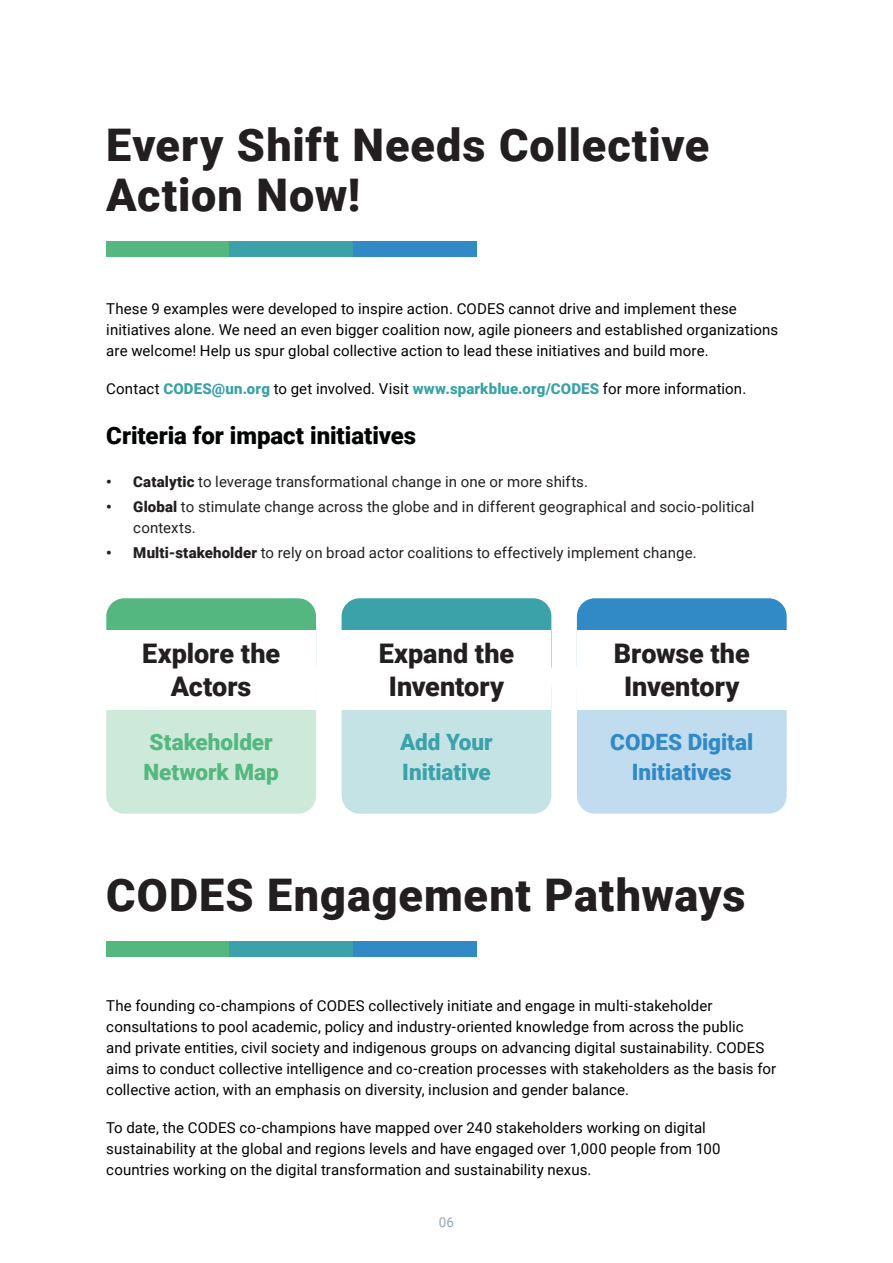
<style>
.page{position:relative;width:893px;height:1263px;background:#fff}
.page>*{position:absolute;margin:0;border:0;box-sizing:border-box;transform-origin:0 0}
.t1{font:900 45px/49.5px "Roboto";letter-spacing:.02em;color:#231f20}
.t2{font:900 27px/32.4px "Roboto";color:#231f20;text-align:center}
.t3{font:900 24px "Roboto";letter-spacing:-.005em;color:#010202}
.t4{font:900 22.5px/30px "Roboto";color:#318ac6;text-align:center}
.t5{font:900 22.5px/30px "Roboto";color:#54b77f}
.t6{font:900 22.5px/30px "Roboto";letter-spacing:-.005em;color:#3aa2a8}
.t7{font:15px/21px "Roboto";letter-spacing:.005em;color:#010202}
.t8{font:15px/21px "Roboto";letter-spacing:.005em;color:#231f20}
.t9{font:13.5px "Roboto";color:#95a6b5}
.s1{font-weight:900;color:#3aa2a8}
.s2{font-weight:900}
</style>
<div class="page">
<div style="left:342px;top:598px;width:209px;height:85px;background:#3aa2a8;border-radius:18px"></div>
<div style="left:577px;top:598px;width:210px;height:85px;background:#318ac6;border-radius:18px"></div>
<div style="left:106px;top:598px;width:210px;height:85px;background:#54b77f;border-radius:18px"></div>
<div style="left:342px;top:671px;width:209px;height:143px;background:#c4e3e5;border-radius:18px"></div>
<div style="left:342px;top:630px;width:209px;height:80px;background:#fff"></div>
<div style="left:577px;top:671px;width:210px;height:143px;background:#c1dcee;border-radius:18px"></div>
<div style="left:577px;top:630px;width:210px;height:80px;background:#fff"></div>
<div style="left:106px;top:671px;width:210px;height:143px;background:#cce9d9;border-radius:18px"></div>
<div style="left:106px;top:630px;width:210px;height:80px;background:#fff"></div>
<div style="left:106px;top:241px;width:124px;height:16px;background:#54b77f"></div>
<div style="left:230px;top:241px;width:123px;height:16px;background:#3aa2a8"></div>
<div style="left:353px;top:241px;width:123px;height:16px;background:#318ac6"></div>
<div style="left:106px;top:941px;width:124px;height:16px;background:#54b77f"></div>
<div style="left:230px;top:941px;width:123px;height:16px;background:#3aa2a8"></div>
<div style="left:353px;top:941px;width:123px;height:16px;background:#318ac6"></div>
<h1 class="t1" style="left:106px;top:124px;width:604px">Every Shift Needs Collective<br>Action Now!</h1>
<p class="t7" style="left:106px;top:299px;width:673px">These 9 examples were developed to inspire action. CODES cannot drive and implement these initiatives alone. We need an even bigger coalition now, agile pioneers and established organizations are welcome! Help us spur global collective action to lead these initiatives and build more.</p>
<p class="t7" style="left:106px;top:379px;width:641px">Contact <span class="s1">CODES@un.org</span> to get involved. Visit <span class="s1">www.sparkblue.org/CODES</span> for more information.</p>
<h3 class="t3" style="left:106px;top:426px;width:311px">Criteria for impact initiatives</h3>
<p class="t8" style="left:106px;top:472px;width:483px"><span class="s2">• Catalytic</span> to leverage transformational change in one or more shifts.</p>
<p class="t8" style="left:133px;top:497px;width:623px;text-indent:-27px"><span class="s2">• Global</span> to stimulate change across the globe and in different geographical and socio-political contexts.</p>
<p class="t8" style="left:106px;top:543px;width:592px"><span class="s2">• Multi-stakeholder</span> to rely on broad actor coalitions to effectively implement change.</p>
<h2 class="t2" style="left:142px;top:640px;width:140px">Explore the<br>Actors</h2>
<h2 class="t2" style="left:379px;top:640px;width:137px">Expand the<br>Inventory</h2>
<h2 class="t2" style="left:614px;top:640px;width:138px">Browse the<br>Inventory</h2>
<h3 class="t5" style="left:143px;top:729px;width:137px">Stakeholder<br>Network Map</h3>
<h3 class="t6" style="left:400px;top:729px;width:94px">Add Your<br>Initiative</h3>
<h3 class="t4" style="left:610px;top:729px;width:144px">CODES Digital<br>Initiatives</h3>
<h1 class="t1" style="left:106px;top:873px;width:641px">CODES Engagement Pathways</h1>
<p class="t7" style="left:106px;top:996px;width:671px">The founding co-champions of CODES collectively initiate and engage in multi-stakeholder consultations to pool academic, policy and industry-oriented knowledge from across the public<br>and private entities, civil society and indigenous groups on advancing digital sustainability. CODES aims to conduct collective intelligence and co-creation processes with stakeholders as the basis for collective action, with an emphasis on diversity, inclusion and gender balance.</p>
<p class="t7" style="left:106px;top:1117px;width:616px">To date, the CODES co-champions have mapped over 240 stakeholders working on digital sustainability at the global and regions levels and have engaged over 1,000 people from 100 countries working on the digital transformation and sustainability nexus.</p>
<p class="t9" style="left:439px;top:1216px;width:17px">06</p>
</div>
